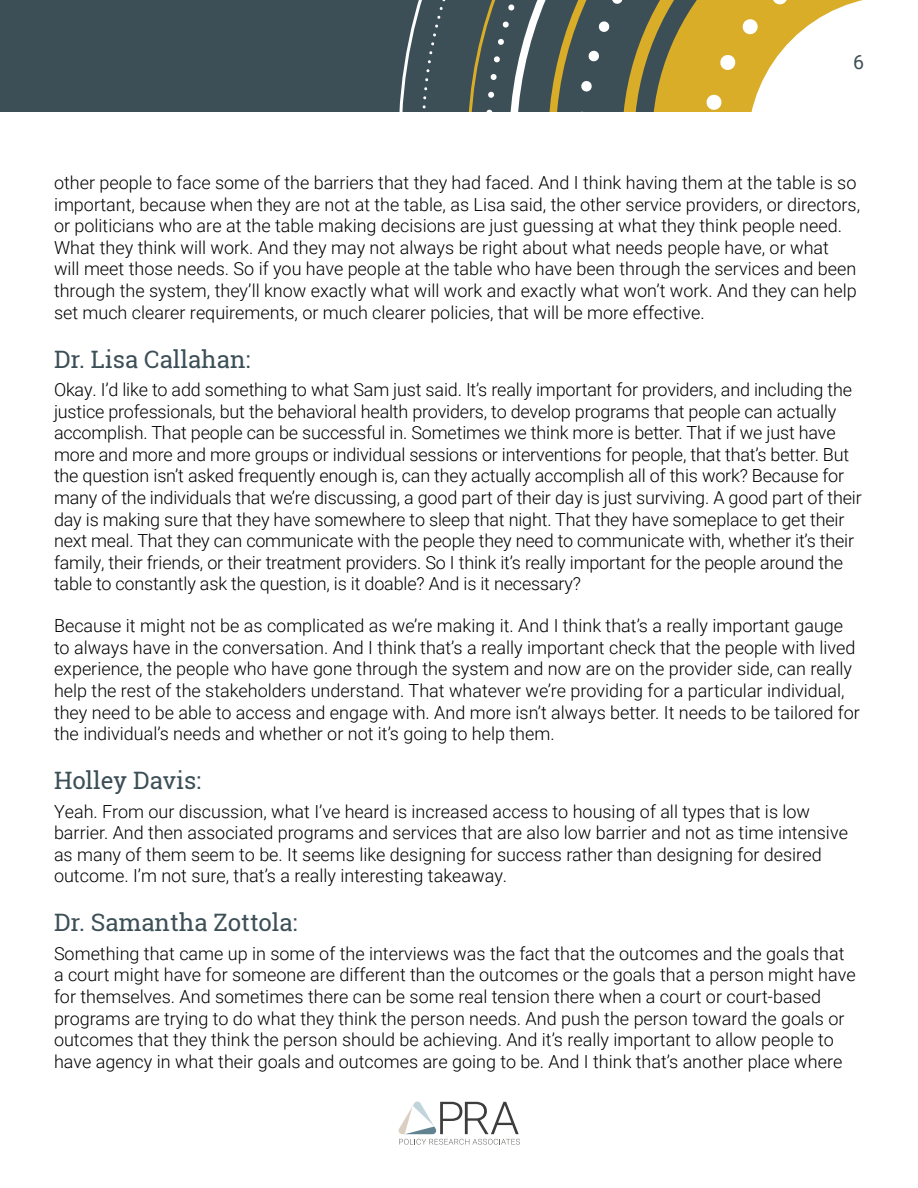
<style>
.page{position:relative;width:918px;height:1188px;background:#fff}
.page>*{position:absolute;margin:0;border:0;box-sizing:border-box;transform-origin:0 0}
.t1{font:24px "Roboto Slab";color:#3c4f57}
.t2{font:19.5px "Roboto";color:#3c4f57}
.t3{font:300 18px/21.6px "Roboto";color:#000}
</style>
<div class="page">
<div style="left:0;top:0;width:918px;height:112px;background:#3c4f57"></div>
<svg style="left:399px;top:0;width:519px;height:112px"></svg>
<svg style="left:398px;top:1101px;width:122px;height:44px"></svg>
<p class="t2" style="left:853px;top:48px;width:12px">6</p>
<p class="t3" style="left:54px;top:171px;width:808px">other people to face some of the barriers that they had faced. And I think having them at the table is so important, because when they are not at the table, as Lisa said, the other service providers, or directors, or politicians who are at the table making decisions are just guessing at what they think people need.<br>What they think will work. And they may not always be right about what needs people have, or what<br>will meet those needs. So if you have people at the table who have been through the services and been through the system, they’ll know exactly what will work and exactly what won’t work. And they can help set much clearer requirements, or much clearer policies, that will be more effective.</p>
<h2 class="t1" style="left:54px;top:342px;width:198px">Dr. Lisa Callahan:</h2>
<p class="t3" style="left:54px;top:378px;width:809px">Okay. I’d like to add something to what Sam just said. It’s really important for providers, and including the justice professionals, but the behavioral health providers, to develop programs that people can actually accomplish. That people can be successful in. Sometimes we think more is better. That if we just have more and more and more groups or individual sessions or interventions for people, that that’s better. But the question isn’t asked frequently enough is, can they actually accomplish all of this work? Because for many of the individuals that we’re discussing, a good part of their day is just surviving. A good part of their day is making sure that they have somewhere to sleep that night. That they have someplace to get their next meal. That they can communicate with the people they need to communicate with, whether it’s their family, their friends, or their treatment providers. So I think it’s really important for the people around the table to constantly ask the question, is it doable? And is it necessary?</p>
<p class="t3" style="left:54px;top:614px;width:807px">Because it might not be as complicated as we’re making it. And I think that’s a really important gauge to always have in the conversation. And I think that’s a really important check that the people with lived experience, the people who have gone through the system and now are on the provider side, can really help the rest of the stakeholders understand. That whatever we’re providing for a particular individual, they need to be able to access and engage with. And more isn’t always better. It needs to be tailored for the individual’s needs and whether or not it’s going to help them.</p>
<h2 class="t1" style="left:54px;top:764px;width:149px">Holley Davis:</h2>
<p class="t3" style="left:54px;top:800px;width:795px">Yeah. From our discussion, what I’ve heard is increased access to housing of all types that is low barrier. And then associated programs and services that are also low barrier and not as time intensive as many of them seem to be. It seems like designing for success rather than designing for desired outcome. I’m not sure, that’s a really interesting takeaway.</p>
<h2 class="t1" style="left:54px;top:906px;width:245px">Dr. Samantha Zottola:</h2>
<p class="t3" style="left:54px;top:942px;width:803px">Something that came up in some of the interviews was the fact that the outcomes and the goals that a court might have for someone are different than the outcomes or the goals that a person might have for themselves. And sometimes there can be some real tension there when a court or court-based programs are trying to do what they think the person needs. And push the person toward the goals or outcomes that they think the person should be achieving. And it’s really important to allow people to have agency in what their goals and outcomes are going to be. And I think that’s another place where</p>
</div>
